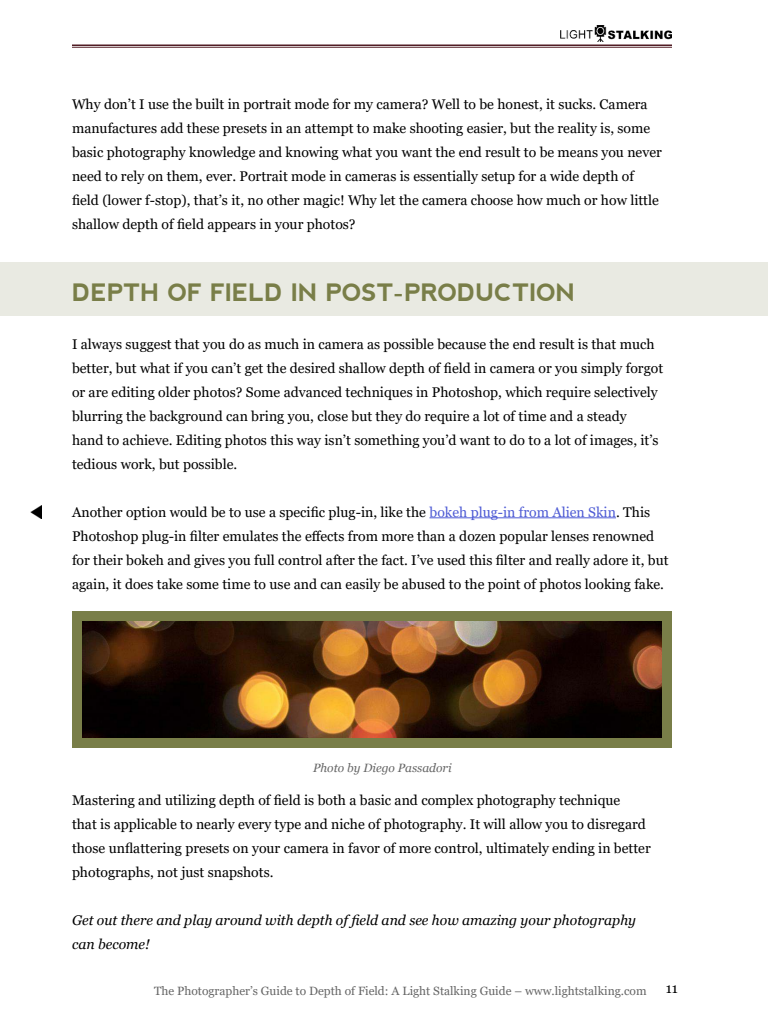
<style>
.page{position:relative;width:768px;height:1024px;background:#fff}
.page>*{position:absolute;margin:0;border:0;box-sizing:border-box;transform-origin:0 0}
.t1{font:700 24px "nevis";color:#797e48}
.t2{font:14px/24px "Georgia";color:#000}
.t3{font:italic 14px/24px "Georgia";color:#000}
.t4{font:12px "Georgia";color:#666}
.t5{font:italic 12px "Georgia";color:#666}
.s1{color:#4f5cd5}
</style>
<div class="page">
<hr style="left:72px;top:44px;width:600px;height:2px;background:#511d25">
<hr style="left:72px;top:47px;width:600px;height:1px;background:#511d25">
<img style="left:560px;top:25px;width:112px;height:16px">
<svg style="left:31px;top:506px;width:10px;height:12px"></svg>
<hr style="left:429px;top:517px;width:187px;height:1px;background:#4f5cd5">
<div style="left:0;top:262px;width:768px;height:54px;background:#e9eae2"></div>
<img style="left:83px;top:622px;width:578px;height:115px">
<div style="left:72px;top:611px;width:600px;height:137px;border:10px solid #797e48"></div>
<p class="t2" style="left:72px;top:93px;width:591px">Why don’t I use the built in portrait mode for my camera? Well to be honest, it sucks. Camera manufactures add these presets in an attempt to make shooting easier, but the reality is, some basic photography knowledge and knowing what you want the end result to be means you never need to rely on them, ever. Portrait mode in cameras is essentially setup for a wide depth of field (lower f-stop), that’s it, no other magic! Why let the camera choose how much or how little shallow depth of field appears in your photos?</p>
<h1 class="t1" style="left:72px;top:282px;width:505px">DEPTH OF FIELD IN POST-PRODUCTION</h1>
<p class="t2" style="left:72px;top:333px;width:593px">I always suggest that you do as much in camera as possible because the end result is that much better, but what if you can’t get the desired shallow depth of field in camera or you simply forgot or are editing older photos? Some advanced techniques in Photoshop, which require selectively blurring the background can bring you, close but they do require a lot of time and a steady<br>hand to achieve. Editing photos this way isn’t something you’d want to do to a lot of images, it’s tedious work, but possible.</p>
<p class="t2" style="left:72px;top:500px;width:598px">Another option would be to use a specific plug-in, like the <span class="s1">bokeh plug-in from Alien Skin</span>. This Photoshop plug-in filter emulates the effects from more than a dozen popular lenses renowned for their bokeh and gives you full control after the fact. I’ve used this filter and really adore it, but again, it does take some time to use and can easily be abused to the point of photos looking fake.</p>
<p class="t5" style="left:313px;top:763px;width:140px">Photo by Diego Passadori</p>
<p class="t2" style="left:72px;top:788px;width:580px">Mastering and utilizing depth of field is both a basic and complex photography technique<br>that is applicable to nearly every type and niche of photography. It will allow you to disregard those unflattering presets on your camera in favor of more control, ultimately ending in better photographs, not just snapshots.</p>
<p class="t3" style="left:72px;top:908px;width:566px">Get out there and play around with depth of field and see how amazing your photography can become!</p>
<p class="t4" style="left:154px;top:986px;width:494px">The Photographer’s Guide to Depth of Field: A Light Stalking Guide – www.lightstalking.com</p>
<p class="t2" style="left:666px;top:977px;width:14px">11</p>
</div>
